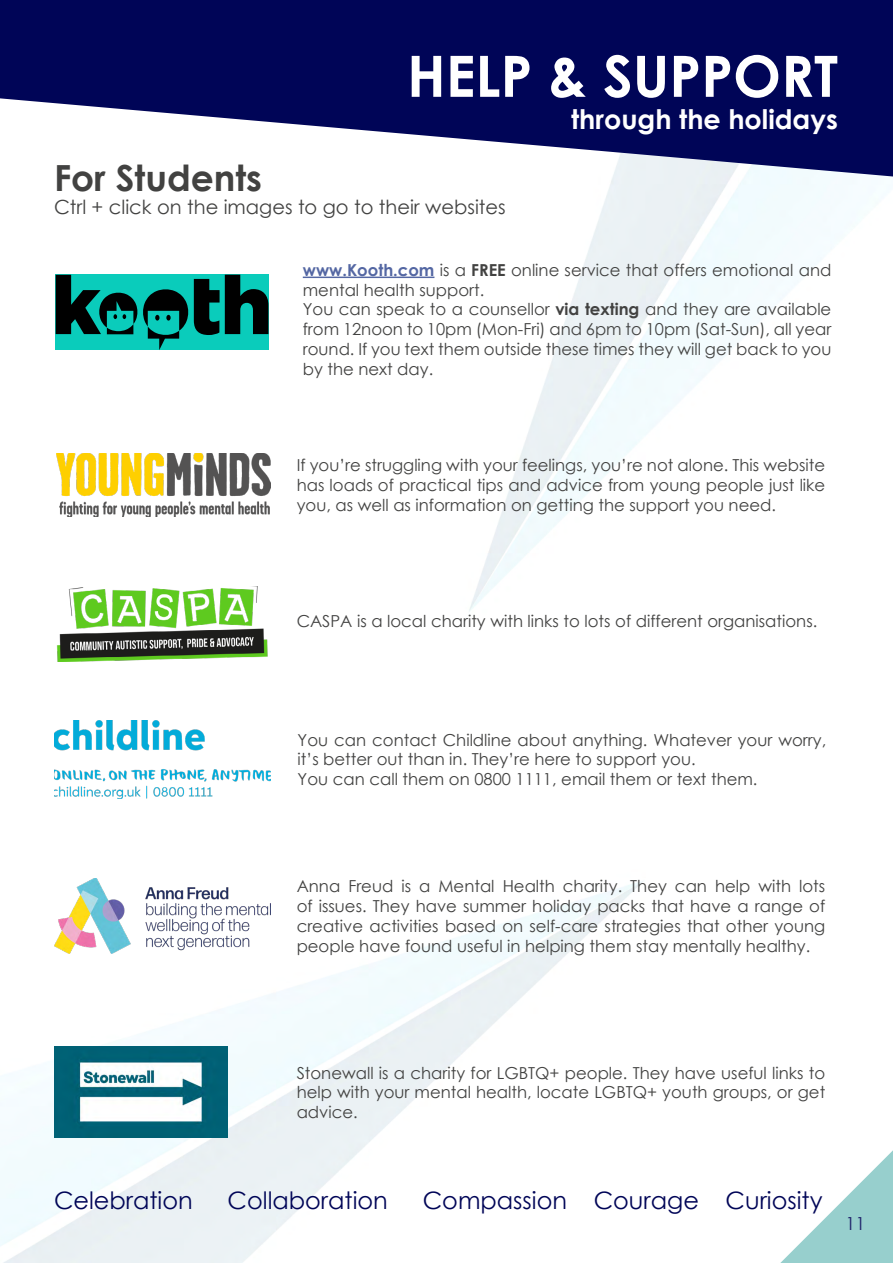
<style>
.page{position:relative;width:893px;height:1263px;background:#fff}
.page>*{position:absolute;margin:0;border:0;box-sizing:border-box;transform-origin:0 0}
.t1{font:700 57px "Century Gothic";color:#fff}
.t2{font:700 36px "Century Gothic";color:#424241}
.t3{font:700 27px "Century Gothic";color:#fff}
.t4{font:24px "Century Gothic";color:#000557}
.t5{font:19.5px "Century Gothic";color:#424241}
.t6{font:18px "Century Gothic";color:#1f236b}
.t7{font:16.5px/19.8px "Century Gothic";color:#424241;text-align:justify}
.s1{font-weight:700;color:#5467a3}
.s2{font-weight:700}
</style>
<div class="page">
<img style="left:0;top:176px;width:893px;height:1087px">
<svg style="left:765px;top:1138px;width:128px;height:125px"></svg>
<hr style="left:303px;top:277px;width:131px;height:1px;background:#5467a3">
<svg style="left:56px;top:275px;width:212px;height:75px;background:#05796f"></svg>
<svg style="left:0;top:0;width:893px;height:176px;fill:#000557"></svg>
<img style="left:57px;top:453px;width:213px;height:64px">
<img style="left:54px;top:586px;width:216px;height:76px">
<img style="left:54px;top:720px;width:216px;height:78px">
<img style="left:54px;top:878px;width:216px;height:75px">
<img style="left:54px;top:1047px;width:174px;height:91px">
<h1 class="t1" style="left:407px;top:33px;width:432px">HELP &amp; SUPPORT</h1>
<h3 class="t3" style="left:571px;top:99px;width:268px">through the holidays</h3>
<h2 class="t2" style="left:54px;top:150px;width:210px">For Students</h2>
<p class="t5" style="left:54px;top:193px;width:453px">Ctrl + click on the images to go to their websites</p>
<p class="t7" style="left:303px;top:260px;width:530px;text-align:left"><span class="s1">www.Kooth.com</span> is a <span class="s2">FREE</span> online service that offers emotional and mental health support.<br>You can speak to a counsellor <span class="s2">via texting</span> and they are available from 12noon to 10pm (Mon-Fri) and 6pm to 10pm (Sat-Sun), all year round. If you text them outside these times they will get back to you by the next day.</p>
<p class="t7" style="left:297px;top:455px;width:530px">If you’re struggling with your feelings, you’re not alone. This website has loads of practical tips and advice from young people just like you, as well as information on getting the support you need.</p>
<p class="t7" style="left:297px;top:611px;width:522px">CASPA is a local charity with links to lots of different organisations.</p>
<p class="t7" style="left:298px;top:729px;width:530px;text-align:left">You can contact Childline about anything. Whatever your worry, it’s better out than in. They’re here to support you.<br>You can call them on 0800 1111, email them or text them.</p>
<p class="t7" style="left:297px;top:876px;width:530px">Anna Freud is a Mental Health charity. They can help with lots of issues. They have summer holiday packs that have a range of creative activities based on self-care strategies that other young people have found useful in helping them stay mentally healthy.</p>
<p class="t7" style="left:297px;top:1062px;width:530px">Stonewall is a charity for LGBTQ+ people. They have useful links to help with your mental health, locate LGBTQ+ youth groups, or get advice.</p>
<h3 class="t4" style="left:54px;top:1183px;width:140px">Celebration</h3>
<h3 class="t4" style="left:228px;top:1183px;width:162px">Collaboration</h3>
<h3 class="t4" style="left:423px;top:1183px;width:401px">Compassion Courage Curiosity</h3>
<p class="t6" style="left:845px;top:1211px;width:21px">11</p>
</div>
